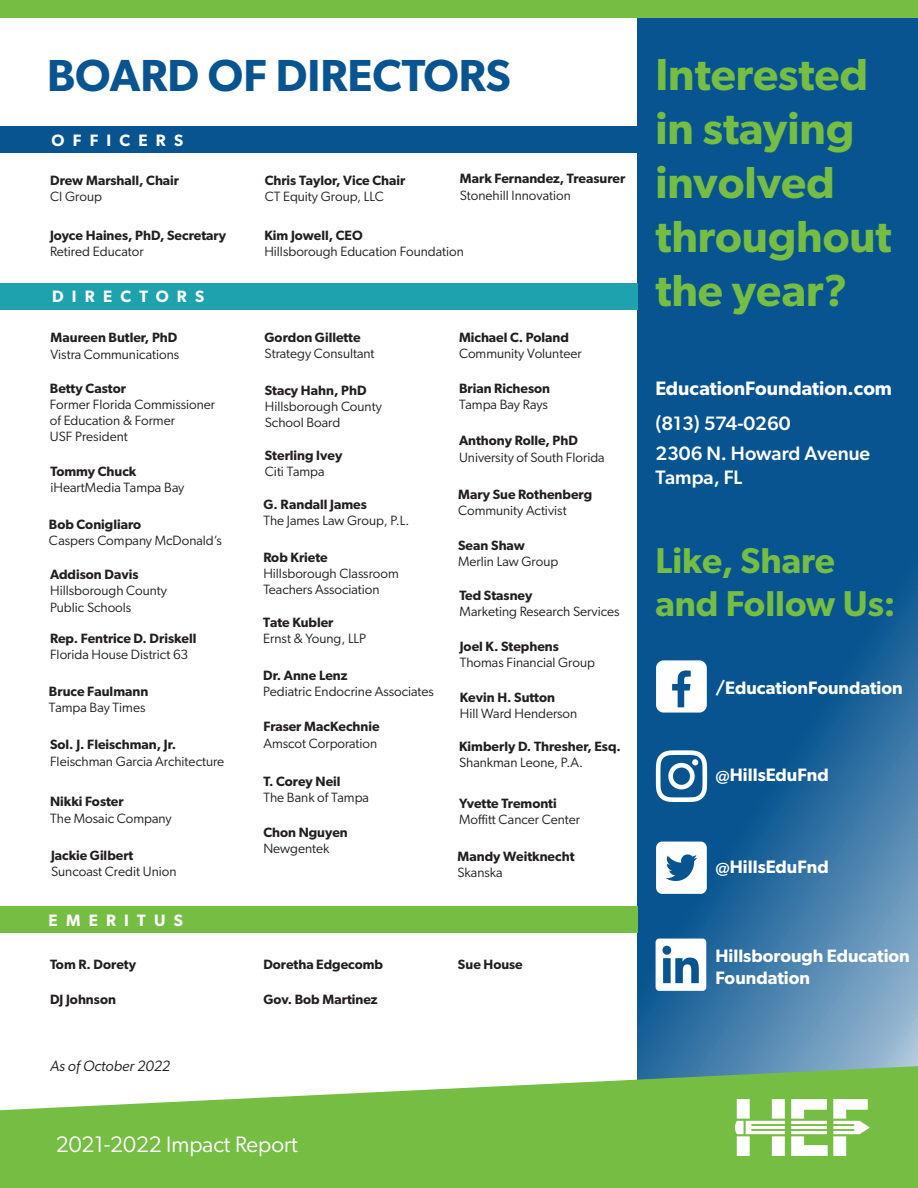
<style>
.page{position:relative;width:918px;height:1188px;background:#fff}
.page>*{position:absolute;margin:0;border:0;box-sizing:border-box;transform-origin:0 0}
.t1{font:600 45px/54px "Gibson";color:#75bd43}
.t2{font:600 45px "Gibson";color:#075490}
.t3{font:600 36px/43.2px "Gibson";color:#75bd43}
.t4{font:22.5px "Gibson";color:#fff}
.t5{font:500 19.5px/23.4px "Gibson";color:#fff}
.t6{font:600 19.5px "Gibson";color:#fff}
.t7{font:600 18px/21.6px "Gibson";color:#fff}
.t8{font:600 16.5px "Gibson";letter-spacing:.5em;color:#fff}
.t9{font:italic 15px "Gibson";color:#231f20}
.t10{font:13.5px/16.2px "Gibson";color:#231f20}
.t11{font:600 13.5px "Gibson";color:#231f20}
</style>
<div class="page">
<svg style="left:637px;top:17px;width:281px;height:1049px;background:#175f97"></svg>
<div style="left:0;top:0;width:918px;height:17px;background:#75bd43"></div>
<svg style="left:0;top:1066px;width:918px;height:122px;fill:#75bd43"></svg>
<img style="left:735px;top:1099px;width:135px;height:57px">
<div style="left:0;top:283px;width:637px;height:27px;background:#1da2ae"></div>
<div style="left:0;top:126px;width:639px;height:27px;background:#075490"></div>
<div style="left:0;top:906px;width:637px;height:27px;background:#75bd43"></div>
<img style="left:655px;top:654px;width:62px;height:64px">
<img style="left:653px;top:743px;width:66px;height:69px">
<img style="left:655px;top:836px;width:62px;height:64px">
<img style="left:655px;top:933px;width:64px;height:64px">
<h1 class="t2" style="left:47px;top:49px;width:465px">BOARD OF DIRECTORS</h1>
<p class="t8" style="left:52px;top:130px;width:133px">OFFICERS</p>
<p class="t11" style="left:50px;top:172px;width:130px">Drew Marshall, Chair</p>
<p class="t10" style="left:50px;top:188px;width:53px">CI Group</p>
<p class="t11" style="left:50px;top:227px;width:178px">Joyce Haines, PhD, Secretary</p>
<p class="t10" style="left:50px;top:243px;width:95px">Retired Educator</p>
<p class="t8" style="left:52px;top:287px;width:154px">DIRECTORS</p>
<p class="t11" style="left:51px;top:330px;width:128px">Maureen Butler, PhD</p>
<p class="t10" style="left:51px;top:346px;width:130px">Vistra Communications</p>
<p class="t11" style="left:50px;top:380px;width:78px">Betty Castor</p>
<p class="t10" style="left:50px;top:396px;width:167px">Former Florida Commissioner of Education &amp; Former<br>USF President</p>
<p class="t11" style="left:50px;top:463px;width:87px">Tommy Chuck</p>
<p class="t10" style="left:50px;top:479px;width:135px">iHeartMedia Tampa Bay</p>
<p class="t11" style="left:49px;top:516px;width:94px">Bob Conigliaro</p>
<p class="t10" style="left:49px;top:532px;width:174px">Caspers Company McDonald’s</p>
<p class="t11" style="left:50px;top:566px;width:90px">Addison Davis</p>
<p class="t10" style="left:50px;top:582px;width:118px">Hillsborough County<br>Public Schools</p>
<p class="t11" style="left:50px;top:631px;width:148px">Rep. Fentrice D. Driskell</p>
<p class="t10" style="left:50px;top:647px;width:140px">Florida House District 63</p>
<p class="t11" style="left:49px;top:683px;width:101px">Bruce Faulmann</p>
<p class="t10" style="left:49px;top:699px;width:98px">Tampa Bay Times</p>
<p class="t11" style="left:50px;top:737px;width:128px">Sol. J. Fleischman, Jr.</p>
<p class="t10" style="left:50px;top:753px;width:176px">Fleischman Garcia Architecture</p>
<p class="t11" style="left:50px;top:794px;width:75px">Nikki Foster</p>
<p class="t10" style="left:50px;top:810px;width:123px">The Mosaic Company</p>
<p class="t11" style="left:51px;top:847px;width:84px">Jackie Gilbert</p>
<p class="t10" style="left:51px;top:863px;width:127px">Suncoast Credit Union</p>
<p class="t8" style="left:49px;top:911px;width:136px">EMERITUS</p>
<p class="t11" style="left:265px;top:172px;width:142px">Chris Taylor, Vice Chair</p>
<p class="t10" style="left:265px;top:188px;width:121px">CT Equity Group, LLC</p>
<p class="t11" style="left:460px;top:171px;width:167px">Mark Fernandez, Treasurer</p>
<p class="t10" style="left:460px;top:187px;width:113px">Stonehill Innovation</p>
<p class="t11" style="left:264px;top:227px;width:100px">Kim Jowell, CEO</p>
<p class="t10" style="left:264px;top:243px;width:201px">Hillsborough Education Foundation</p>
<p class="t11" style="left:265px;top:329px;width:98px">Gordon Gillette</p>
<p class="t10" style="left:265px;top:345px;width:111px">Strategy Consultant</p>
<p class="t11" style="left:265px;top:382px;width:103px">Stacy Hahn, PhD</p>
<p class="t10" style="left:265px;top:398px;width:118px">Hillsborough County<br>School Board</p>
<p class="t11" style="left:265px;top:447px;width:79px">Sterling Ivey</p>
<p class="t10" style="left:265px;top:463px;width:61px">Citi Tampa</p>
<p class="t11" style="left:263px;top:496px;width:105px">G. Randall James</p>
<p class="t10" style="left:263px;top:512px;width:148px">The James Law Group, P.L.</p>
<p class="t11" style="left:263px;top:549px;width:66px">Rob Kriete</p>
<p class="t10" style="left:263px;top:565px;width:137px">Hillsborough Classroom<br>Teachers Association</p>
<p class="t11" style="left:263px;top:614px;width:72px">Tate Kubler</p>
<p class="t10" style="left:263px;top:630px;width:104px">Ernst &amp; Young, LLP</p>
<p class="t11" style="left:263px;top:667px;width:86px">Dr. Anne Lenz</p>
<p class="t10" style="left:263px;top:683px;width:172px">Pediatric Endocrine Associates</p>
<p class="t11" style="left:263px;top:719px;width:118px">Fraser MacKechnie</p>
<p class="t10" style="left:263px;top:735px;width:115px">Amscot Corporation</p>
<p class="t11" style="left:263px;top:773px;width:79px">T. Corey Neil</p>
<p class="t10" style="left:263px;top:789px;width:107px">The Bank of Tampa</p>
<p class="t11" style="left:263px;top:824px;width:86px">Chon Nguyen</p>
<p class="t10" style="left:263px;top:840px;width:68px">Newgentek</p>
<p class="t11" style="left:459px;top:329px;width:111px">Michael C. Poland</p>
<p class="t10" style="left:459px;top:345px;width:124px">Community Volunteer</p>
<p class="t11" style="left:459px;top:380px;width:93px">Brian Richeson</p>
<p class="t10" style="left:459px;top:396px;width:90px">Tampa Bay Rays</p>
<p class="t11" style="left:459px;top:433px;width:120px">Anthony Rolle, PhD</p>
<p class="t10" style="left:459px;top:449px;width:147px">University of South Florida</p>
<p class="t11" style="left:458px;top:486px;width:136px">Mary Sue Rothenberg</p>
<p class="t10" style="left:458px;top:502px;width:110px">Community Activist</p>
<p class="t11" style="left:458px;top:537px;width:68px">Sean Shaw</p>
<p class="t10" style="left:458px;top:553px;width:102px">Merlin Law Group</p>
<p class="t11" style="left:459px;top:587px;width:75px">Ted Stasney</p>
<p class="t10" style="left:459px;top:603px;width:162px">Marketing Research Services</p>
<p class="t11" style="left:460px;top:638px;width:101px">Joel K. Stephens</p>
<p class="t10" style="left:460px;top:654px;width:137px">Thomas Financial Group</p>
<p class="t11" style="left:460px;top:689px;width:97px">Kevin H. Sutton</p>
<p class="t10" style="left:460px;top:705px;width:119px">Hill Ward Henderson</p>
<p class="t11" style="left:459px;top:738px;width:163px">Kimberly D. Thresher, Esq.</p>
<p class="t10" style="left:459px;top:754px;width:126px">Shankman Leone, P.A.</p>
<p class="t11" style="left:459px;top:795px;width:99px">Yvette Tremonti</p>
<p class="t10" style="left:459px;top:811px;width:123px">Moffitt Cancer Center</p>
<p class="t11" style="left:457px;top:848px;width:119px">Mandy Weitknecht</p>
<p class="t10" style="left:457px;top:864px;width:47px">Skanska</p>
<p class="t11" style="left:50px;top:956px;width:87px">Tom R. Dorety</p>
<p class="t11" style="left:263px;top:956px;width:121px">Doretha Edgecomb</p>
<p class="t11" style="left:50px;top:991px;width:67px">DJ Johnson</p>
<p class="t11" style="left:263px;top:991px;width:116px">Gov. Bob Martinez</p>
<p class="t9" style="left:50px;top:1057px;width:122px">As of October 2022</p>
<h3 class="t4" style="left:56px;top:1131px;width:244px">2021-2022 Impact Report</h3>
<p class="t11" style="left:458px;top:956px;width:66px">Sue House</p>
<h1 class="t1" style="left:655px;top:46px;width:238px">Interested in staying involved throughout the year?</h1>
<h3 class="t6" style="left:655px;top:377px;width:238px">EducationFoundation.com</h3>
<h3 class="t5" style="left:655px;top:411px;width:137px">(813) 574-0260</h3>
<h3 class="t5" style="left:655px;top:442px;width:216px">2306 N. Howard Avenue<br>Tampa, FL</h3>
<h2 class="t3" style="left:655px;top:538px;width:242px">Like, Share and Follow Us:</h2>
<h3 class="t7" style="left:716px;top:676px;width:189px">/EducationFoundation</h3>
<h3 class="t7" style="left:716px;top:764px;width:115px">@HillsEduFnd</h3>
<h3 class="t7" style="left:716px;top:856px;width:115px">@HillsEduFnd</h3>
<h3 class="t7" style="left:716px;top:945px;width:196px">Hillsborough Education<br>Foundation</h3>
</div>
